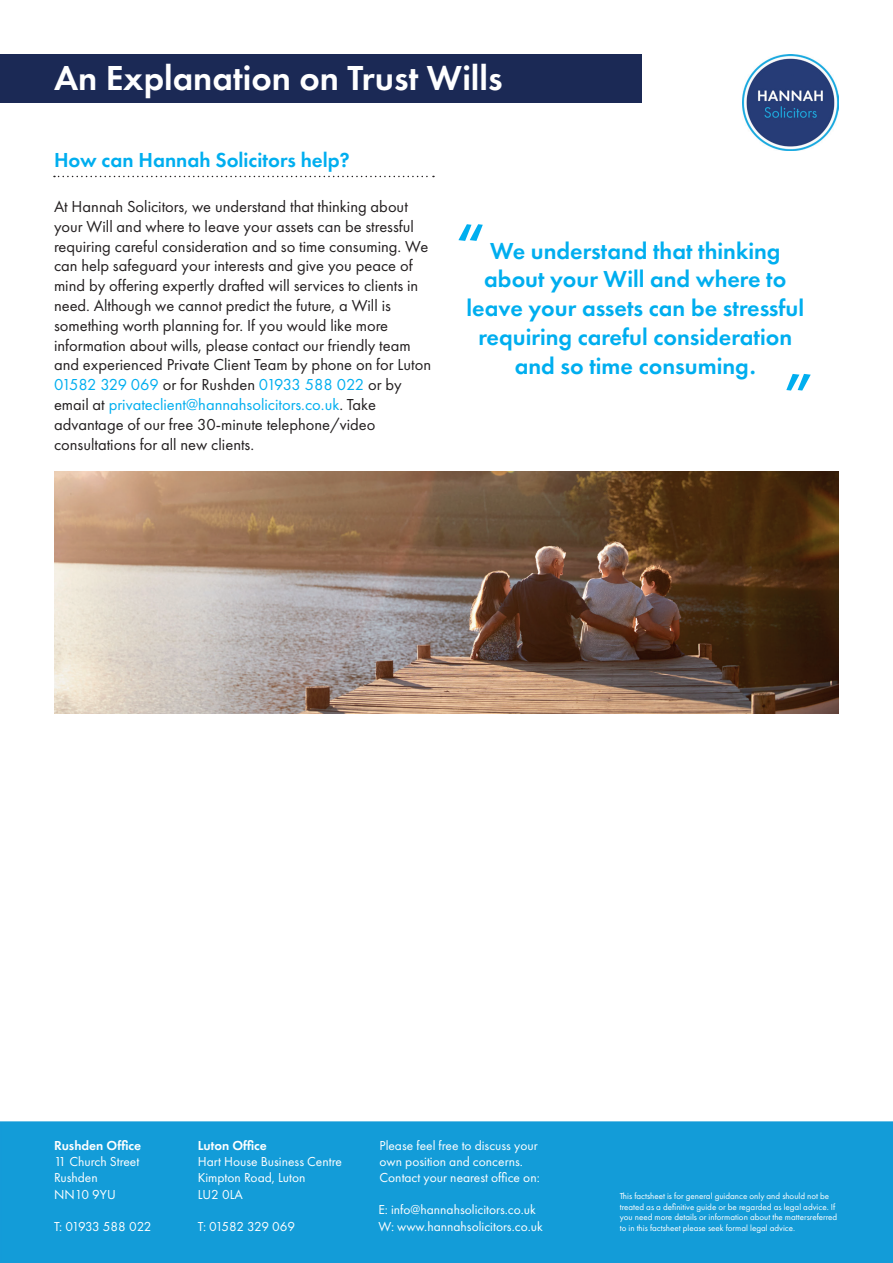
<style>
.page{position:relative;width:893px;height:1263px;background:#fff}
.page>*{position:absolute;margin:0;border:0;box-sizing:border-box;transform-origin:0 0}
.t1{font:600 60px "Futura PT";color:#00aeef}
.t2{font:600 36px "Futura PT";color:#fff}
.t3{font:600 24px/28.8px "Futura PT";color:#00aeef;text-align:center}
.t4{font:600 21px "Futura PT";color:#00aeef}
.t5{font:16.5px/19.8px "Futura PT";color:#231f20}
.t6{font:13.5px/16.2px "Futura PT";color:#fff}
.t7{font:13.5px "Futura PT";letter-spacing:-.04em;color:#fff}
.t8{font:600 13.5px "Futura PT";color:#fff}
.t9{font:9px/10.8px "Futura PT";color:#fff}
.s1{color:#00aeef}
</style>
<div class="page">
<div style="left:0;top:54px;width:641px;height:48px;background:#1b2955"></div>
<svg style="left:54px;top:176px;width:380px;height:1px"></svg>
<img style="left:742px;top:54px;width:97px;height:97px">
<img style="left:54px;top:472px;width:785px;height:241px">
<div style="left:1px;top:1122px;width:891px;height:140px;background:#139cd8"></div>
<div style="left:0;top:1121px;width:893px;height:142px;border:2px solid #149bd8"></div>
<h2 class="t2" style="left:54px;top:55px;width:450px">An Explanation on Trust Wills</h2>
<p class="t4" style="left:54px;top:147px;width:297px">How can Hannah Solicitors help?</p>
<p class="t5" style="left:54px;top:197px;width:379px">At Hannah Solicitors, we understand that thinking about your Will and where to leave your assets can be stressful requiring careful consideration and so time consuming. We can help safeguard your interests and give you peace of mind by offering expertly drafted will services to clients in need. Although we cannot predict the future, a Will is something worth planning for. If you would like more information about wills, please contact our friendly team and experienced Private Client Team by phone on for Luton <span class="s1">01582 329 069</span> or for Rushden <span class="s1">01933 588 022</span> or by email at <span class="s1">privateclient@hannahsolicitors.co.uk</span>. Take advantage of our free 30-minute telephone/video consultations for all new clients.</p>
<h1 class="t1" style="left:456px;top:207px;width:31px">“</h1>
<h3 class="t3" style="left:466px;top:236px;width:339px">We understand that thinking about your Will and where to leave your assets can be stressful requiring careful consideration and so time consuming.</h3>
<h1 class="t1" style="left:784px;top:357px;width:31px">”</h1>
<p class="t8" style="left:54px;top:1137px;width:89px">Rushden Office</p>
<p class="t6" style="left:54px;top:1153px;width:87px">11 Church Street<br>Rushden<br>NN10 9YU</p>
<p class="t7" style="left:54px;top:1218px;width:99px">T: 01933 588 022</p>
<p class="t8" style="left:198px;top:1137px;width:71px">Luton Office</p>
<p class="t6" style="left:198px;top:1153px;width:146px">Hart House Business Centre<br>Kimpton Road, Luton<br>LU2 0LA</p>
<p class="t7" style="left:198px;top:1218px;width:99px">T: 01582 329 069</p>
<p class="t6" style="left:379px;top:1137px;width:162px">Please feel free to discuss your own position and concerns.<br>Contact your nearest office on:</p>
<p class="t6" style="left:378px;top:1202px;width:166px">E: info@hannahsolicitors.co.uk<br>W: www.hannahsolicitors.co.uk</p>
<p class="t9" style="left:620px;top:1190px;width:219px">This factsheet is for general guidance only and should not be treated as a definitive guide or be regarded as legal advice. If you need more details or information about the mattersreferred to in this factsheet please seek formal legal advice.</p>
</div>
